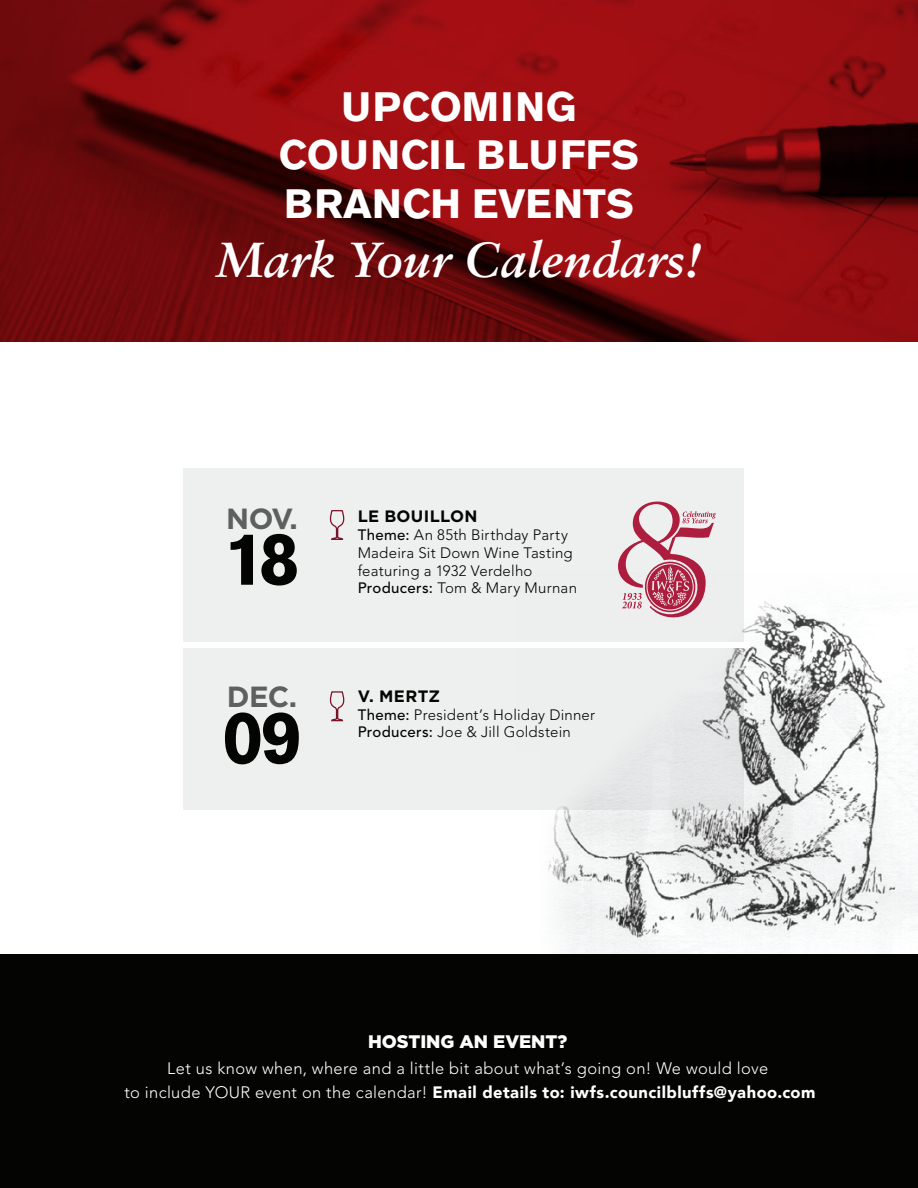
<style>
.page{position:relative;width:918px;height:1188px;background:#fff}
.page>*{position:absolute;margin:0;border:0;box-sizing:border-box;transform-origin:0 0}
.t1{font:700 73.65px "Akzidenz Grotesk BE";color:#040503}
.t2{font:italic 700 49.2px "Sabon";color:#fff}
.t3{font:700 40.65px/48.8px "Akzidenz Grotesk BE";color:#fff;text-align:center}
.t4{font:700 29.1px "Gotham";letter-spacing:-.02em;color:#5f5f5f}
.t5{font:900 18.15px "Gotham";color:#fff}
.t6{font:300 16.5px/24px "Avenir";letter-spacing:.02em;color:#fff;text-align:center}
.Calendar_Name{font:700 16.5px "Gotham";letter-spacing:.02em;color:#040503}
.t7{font:300 15px/16.5px "Avenir";letter-spacing:.015em;color:#040503}
.s1{font-weight:500}
.s2{font-weight:900}
</style>
<div class="page">
<svg style="left:0;top:0;width:918px;height:342px;background:#800b0e"></svg>
<img style="left:712px;top:746px;width:206px;height:203px">
<svg style="left:548px;top:810px;width:164px;height:144px;fill:#f2f3f4"></svg>
<svg style="left:744px;top:601px;width:174px;height:145px;fill:#f6f7f8"></svg>
<div style="left:1px;top:954px;width:917px;height:234px;background:#040503"></div>
<div style="left:183px;top:468px;width:561px;height:342px;background:#eeefef"></div>
<div style="left:168px;top:642px;width:582px;height:6px;background:#fff"></div>
<svg style="left:329px;top:510px;width:16px;height:30px"></svg>
<svg style="left:329px;top:691px;width:16px;height:31px"></svg>
<svg style="left:618px;top:502px;width:98px;height:116px"></svg>
<p class="t3" style="left:279px;top:82px;width:362px">UPCOMING<br>COUNCIL BLUFFS<br>BRANCH EVENTS</p>
<p class="t2" style="left:217px;top:230px;width:486px">Mark Your Calendars!</p>
<p class="t4" style="left:226px;top:499px;width:73px">NOV.</p>
<p class="t1" style="left:224px;top:516px;width:77px">18</p>
<p class="t4" style="left:227px;top:677px;width:72px">DEC.</p>
<p class="t1" style="left:222px;top:695px;width:82px">09</p>
<p class="Calendar_Name" style="left:358px;top:505px;width:121px">LE BOUILLON</p>
<p class="t7" style="left:358px;top:527px;width:212px"><span class="s1">Theme:</span> An 85th Birthday Party</p>
<p class="t7" style="left:358px;top:545px;width:217px">Madeira Sit Down Wine Tasting</p>
<p class="t7" style="left:358px;top:563px;width:221px">featuring a 1932 Verdelho<br><span class="s1">Producers:</span> Tom &amp; Mary Murnan</p>
<p class="Calendar_Name" style="left:358px;top:685px;width:84px">V. MERTZ</p>
<p class="t7" style="left:358px;top:707px;width:239px"><span class="s1">Theme:</span> President’s Holiday Dinner<br><span class="s1">Producers:</span> Joe &amp; Jill Goldstein</p>
<p class="t5" style="left:368px;top:1029px;width:201px">HOSTING AN EVENT?</p>
<p class="t6" style="left:124px;top:1056px;width:693px">Let us know when, where and a little bit about what’s going on! We would love<br>to include YOUR event on the calendar! <span class="s2">Email details to: iwfs.councilbluffs@yahoo.com</span></p>
</div>
